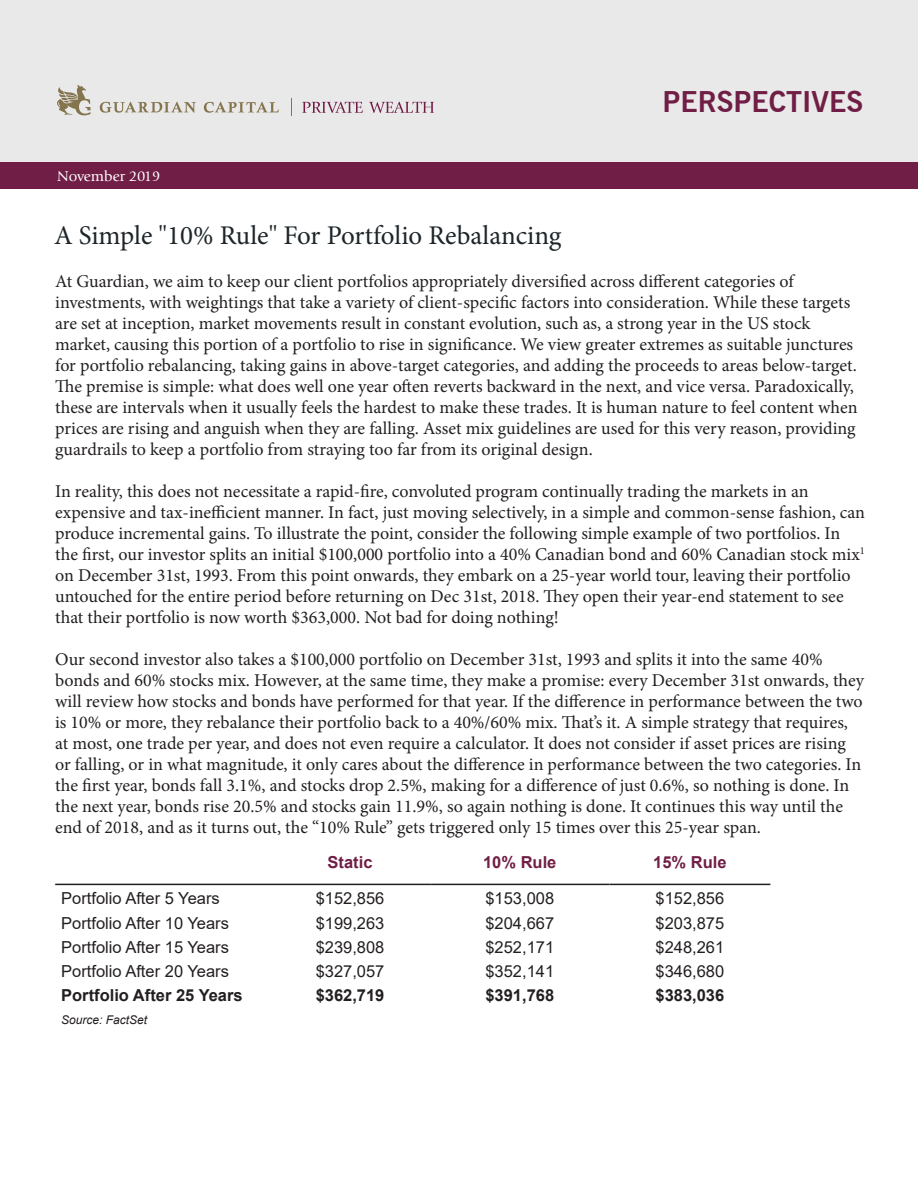
<style>
.page{position:relative;width:918px;height:1188px;background:#fff}
.page>*{position:absolute;margin:0;border:0;box-sizing:border-box;transform-origin:0 0}
.t1{font:700 28.5px "News Gothic BT";color:#701e45}
.Body_Copy{font:27px "Minion Pro";color:#1d2529}
.No_Spacing{font:18px/21px "Minion Pro";color:#231f20}
.t2{font:16.5px "Arial";color:#231f20}
.t3{font:700 16.5px "Arial";color:#231f20}
.t4{font:700 16.5px "Arial";color:#701e45}
.t5{font:15px "Giovanni Std";color:#fff}
.t6{font:italic 12px "Arial";color:#231f20}
</style>
<div class="page">
<div style="left:0;top:0;width:918px;height:167px;background:#e9e9e9"></div>
<div style="left:0;top:162px;width:918px;height:27px;background:#701e45"></div>
<svg style="left:57px;top:85px;width:33px;height:31px"></svg>
<svg style="left:100px;top:102px;width:96px;height:11px"></svg>
<svg style="left:204px;top:102px;width:75px;height:11px"></svg>
<svg style="left:291px;top:99px;width:1px;height:17px"></svg>
<svg style="left:302px;top:102px;width:61px;height:11px"></svg>
<svg style="left:369px;top:102px;width:65px;height:11px"></svg>
<hr style="left:55px;top:884px;width:215px;height:1px;background:#231f20">
<hr style="left:270px;top:884px;width:160px;height:1px;background:#231f20">
<hr style="left:430px;top:884px;width:179px;height:1px;background:#231f20">
<hr style="left:609px;top:884px;width:161px;height:1px;background:#231f20">
<p class="t5" style="left:57px;top:168px;width:105px">November 2019</p>
<h1 class="t1" style="left:663px;top:85px;width:202px">PERSPECTIVES</h1>
<p class="Body_Copy" style="left:54px;top:218px;width:509px">A Simple "10% Rule" For Portfolio Rebalancing</p>
<p class="No_Spacing" style="left:55px;top:271px;width:804px">At Guardian, we aim to keep our client portfolios appropriately diversified across different categories of investments, with weightings that take a variety of client-specific factors into consideration. While these targets are set at inception, market movements result in constant evolution, such as, a strong year in the US stock market, causing this portion of a portfolio to rise in significance. We view greater extremes as suitable junctures for portfolio rebalancing, taking gains in above-target categories, and adding the proceeds to areas below-target.<br>The premise is simple: what does well one year often reverts backward in the next, and vice versa. Paradoxically, these are intervals when it usually feels the hardest to make these trades. It is human nature to feel content when prices are rising and anguish when they are falling. Asset mix guidelines are used for this very reason, providing guardrails to keep a portfolio from straying too far from its original design.</p>
<p class="No_Spacing" style="left:55px;top:481px;width:811px">In reality, this does not necessitate a rapid-fire, convoluted program continually trading the markets in an expensive and tax-inefficient manner. In fact, just moving selectively, in a simple and common-sense fashion, can produce incremental gains. To illustrate the point, consider the following simple example of two portfolios. In the first, our investor splits an initial $100,000 portfolio into a 40% Canadian bond and 60% Canadian stock mix<sup>1 </sup>on December 31st, 1993. From this point onwards, they embark on a 25-year world tour, leaving their portfolio untouched for the entire period before returning on Dec 31st, 2018. They open their year-end statement to see that their portfolio is now worth $363,000. Not bad for doing nothing!</p>
<p class="No_Spacing" style="left:55px;top:649px;width:811px">Our second investor also takes a $100,000 portfolio on December 31st, 1993 and splits it into the same 40% bonds and 60% stocks mix. However, at the same time, they make a promise: every December 31st onwards, they will review how stocks and bonds have performed for that year. If the difference in performance between the two is 10% or more, they rebalance their portfolio back to a 40%/60% mix. That’s it. A simple strategy that requires, at most, one trade per year, and does not even require a calculator. It does not consider if asset prices are rising or falling, or in what magnitude, it only cares about the difference in performance between the two categories. In the first year, bonds fall 3.1%, and stocks drop 2.5%, making for a difference of just 0.6%, so nothing is done. In the next year, bonds rise 20.5% and stocks gain 11.9%, so again nothing is done. It continues this way until the end of 2018, and as it turns out, the “10% Rule” gets triggered only 15 times over this 25-year span.</p>
<p class="t4" style="left:328px;top:850px;width:46px">Static</p>
<p class="t4" style="left:483px;top:850px;width:75px">10% Rule</p>
<p class="t4" style="left:653px;top:850px;width:75px">15% Rule</p>
<p class="t2" style="left:61px;top:887px;width:160px">Portfolio After 5 Years</p>
<p class="t2" style="left:316px;top:887px;width:70px">$152,856</p>
<p class="t2" style="left:485px;top:887px;width:70px">$153,008</p>
<p class="t2" style="left:656px;top:887px;width:70px">$152,856</p>
<p class="t2" style="left:61px;top:912px;width:169px">Portfolio After 10 Years</p>
<p class="t2" style="left:316px;top:912px;width:70px">$199,263</p>
<p class="t2" style="left:485px;top:912px;width:70px">$204,667</p>
<p class="t2" style="left:656px;top:912px;width:70px">$203,875</p>
<p class="t2" style="left:61px;top:936px;width:169px">Portfolio After 15 Years</p>
<p class="t2" style="left:316px;top:936px;width:70px">$239,808</p>
<p class="t2" style="left:485px;top:936px;width:70px">$252,171</p>
<p class="t2" style="left:656px;top:936px;width:70px">$248,261</p>
<p class="t2" style="left:61px;top:960px;width:169px">Portfolio After 20 Years</p>
<p class="t2" style="left:316px;top:960px;width:70px">$327,057</p>
<p class="t2" style="left:485px;top:960px;width:70px">$352,141</p>
<p class="t2" style="left:656px;top:960px;width:70px">$346,680</p>
<p class="t3" style="left:61px;top:984px;width:183px">Portfolio After 25 Years</p>
<p class="t3" style="left:316px;top:984px;width:70px">$362,719</p>
<p class="t3" style="left:485px;top:984px;width:70px">$391,768</p>
<p class="t3" style="left:656px;top:984px;width:70px">$383,036</p>
<p class="t6" style="left:61px;top:1012px;width:88px">Source: FactSet</p>
</div>
